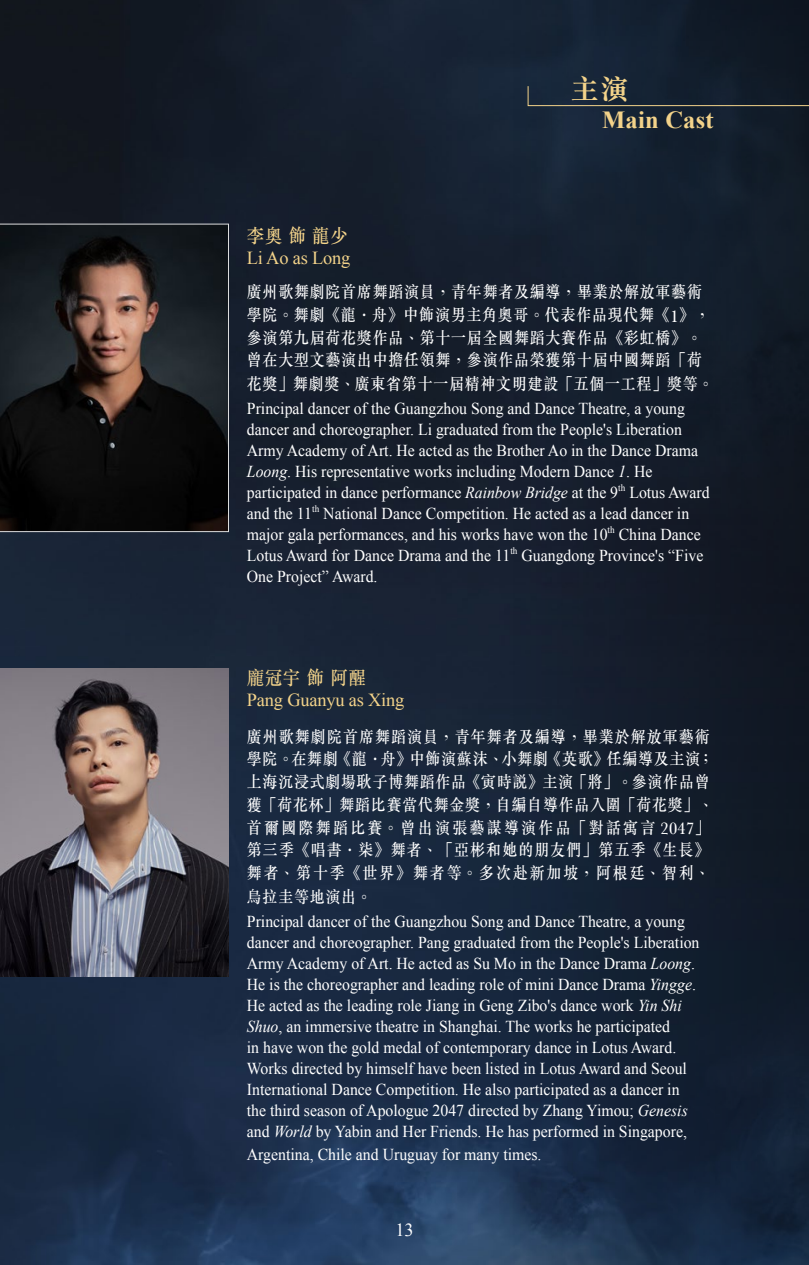
<style>
.page{position:relative;width:809px;height:1265px;background:#fff}
.page>*{position:absolute;margin:0;border:0;box-sizing:border-box;transform-origin:0 0}
.t1{font:700 28.88px "M Sung HK";color:#f3d38a}
.t2{font:700 24.5px "Times New Roman";letter-spacing:.01em;color:#f3d38a}
.t3{font:500 19.25px "M Sung HK";letter-spacing:.05em;color:#f3d38a;scale:.9 1}
.t4{font:18.38px "Times New Roman";letter-spacing:-.01em;color:#f3d38a}
.t5{font:18.38px "Times New Roman";color:#fff}
.t6{font:16.62px/21px "Times New Roman";color:#fff;scale:.95 1}
.t7{font:500 16.62px/22.9px "M Sung HK";letter-spacing:.07em;color:#fff;scale:.9 1}
.t8{font:500 16.62px/23.1px "M Sung HK";letter-spacing:.05em;color:#fff;scale:.9 1}
.t9{font:9.62px "Times New Roman";color:#fff;scale:.95 1}
.s1{font-size:17.5px}
.s2{font-style:italic}
</style>
<div class="page">
<img style="left:0;top:0;width:511px;height:1265px">
<svg style="left:511px;top:0;width:298px;height:1265px;background:#141f2f"></svg>
<img style="left:0;top:668px;width:228px;height:308px">
<svg style="left:0;top:224px;width:228px;height:308px;background:#221f1f"></svg>
<svg style="left:527px;top:86px;width:282px;height:20px;background:#1e2935"></svg>
<h1 class="t1" style="left:570px;top:75px;width:60px">主演</h1>
<h2 class="t2" style="left:602px;top:102px;width:113px">Main Cast</h2>
<p class="t3" style="left:247px;top:222px;width:114px">李奧 飾 龍少</p>
<p class="t4" style="left:247px;top:245px;width:105px">Li Ao as Long</p>
<p class="t8" style="left:247px;top:279px;width:520px">廣州歌舞劇院首席舞蹈演員，青年舞者及編導，畢業於解放軍藝術學院。舞劇《龍．舟》中飾演男主角奧哥。代表作品現代舞《<span class="s1">1</span>》，參演第九屆荷花獎作品、第十一屆全國舞蹈大賽作品《彩虹橋》。曾在大型文藝演出中擔任領舞，參演作品榮獲第十屆中國舞蹈「荷花獎」舞劇獎、廣東省第十一屆精神文明建設「五個一工程」獎等。</p>
<p class="t6" style="left:247px;top:398px;width:476px">Principal dancer of the Guangzhou Song and Dance Theatre, a young dancer and choreographer. Li graduated from the People's Liberation Army Academy of Art. He acted as the Brother Ao in the Dance Drama <span class="s2">Loong</span>. His representative works including Modern Dance <span class="s2">1</span>. He participated in dance performance <span class="s2">Rainbow Bridge</span> at the 9</p>
<p class="t9" style="left:618px;top:481px;width:9px">th</p>
<p class="t6" style="left:629px;top:482px;width:86px">Lotus Award</p>
<p class="t6" style="left:247px;top:503px;width:70px">and the 11</p>
<p class="t9" style="left:312px;top:502px;width:9px">th</p>
<p class="t6" style="left:247px;top:503px;width:467px;text-indent:76px">National Dance Competition. He acted as a lead dancer in major gala performances, and his works have won the 10</p>
<p class="t9" style="left:607px;top:523px;width:9px">th</p>
<p class="t6" style="left:618px;top:524px;width:88px">China Dance</p>
<p class="t6" style="left:247px;top:545px;width:279px">Lotus Award for Dance Drama and the 11</p>
<p class="t9" style="left:510px;top:544px;width:9px">th</p>
<p class="t6" style="left:521px;top:545px;width:193px">Guangdong Province's “Five</p>
<p class="t6" style="left:247px;top:566px;width:139px">One Project” Award.</p>
<p class="t3" style="left:247px;top:665px;width:134px">龐冠宇 飾 阿醒</p>
<p class="t4" style="left:247px;top:688px;width:159px">Pang Guanyu as Xing</p>
<p class="t7" style="left:247px;top:724px;width:520px">廣州歌舞劇院首席舞蹈演員，青年舞者及編導，畢業於解放軍藝術學院。在舞劇《龍．舟》中飾演蘇沫、小舞劇《英歌》任編導及主演；上海沉浸式劇場耿子博舞蹈作品《寅時說》主演「將」。參演作品曾獲「荷花杯」舞蹈比賽當代舞金獎，自編自導作品入圍「荷花獎」、首爾國際舞蹈比賽。曾出演張藝謀導演作品「對話寓言 <span class="s1">2047</span>」第三季《唱書．柒》舞者、「亞彬和她的朋友們」第五季《生長》舞者、第十季《世界》舞者等。多次赴新加坡，阿根廷、智利、烏拉圭等地演出。</p>
<p class="t6" style="left:247px;top:911px;width:478px">Principal dancer of the Guangzhou Song and Dance Theatre, a young dancer and choreographer. Pang graduated from the People's Liberation Army Academy of Art. He acted as Su Mo in the Dance Drama <span class="s2">Loong</span>.<br>He is the choreographer and leading role of mini Dance Drama <span class="s2">Yingge</span>.<br>He acted as the leading role Jiang in Geng Zibo's dance work <span class="s2">Yin Shi Shuo</span>, an immersive theatre in Shanghai. The works he participated<br>in have won the gold medal of contemporary dance in Lotus Award.<br>Works directed by himself have been listed in Lotus Award and Seoul International Dance Competition. He also participated as a dancer in the third season of Apologue 2047 directed by Zhang Yimou; <span class="s2">Genesis </span>and <span class="s2">World</span> by Yabin and Her Friends. He has performed in Singapore,</p>
<p class="t6" style="left:247px;top:1143px;width:311px">Argentina, Chile and Uruguay for many times.</p>
<p class="t5" style="left:395px;top:1217px;width:20px">13</p>
</div>
